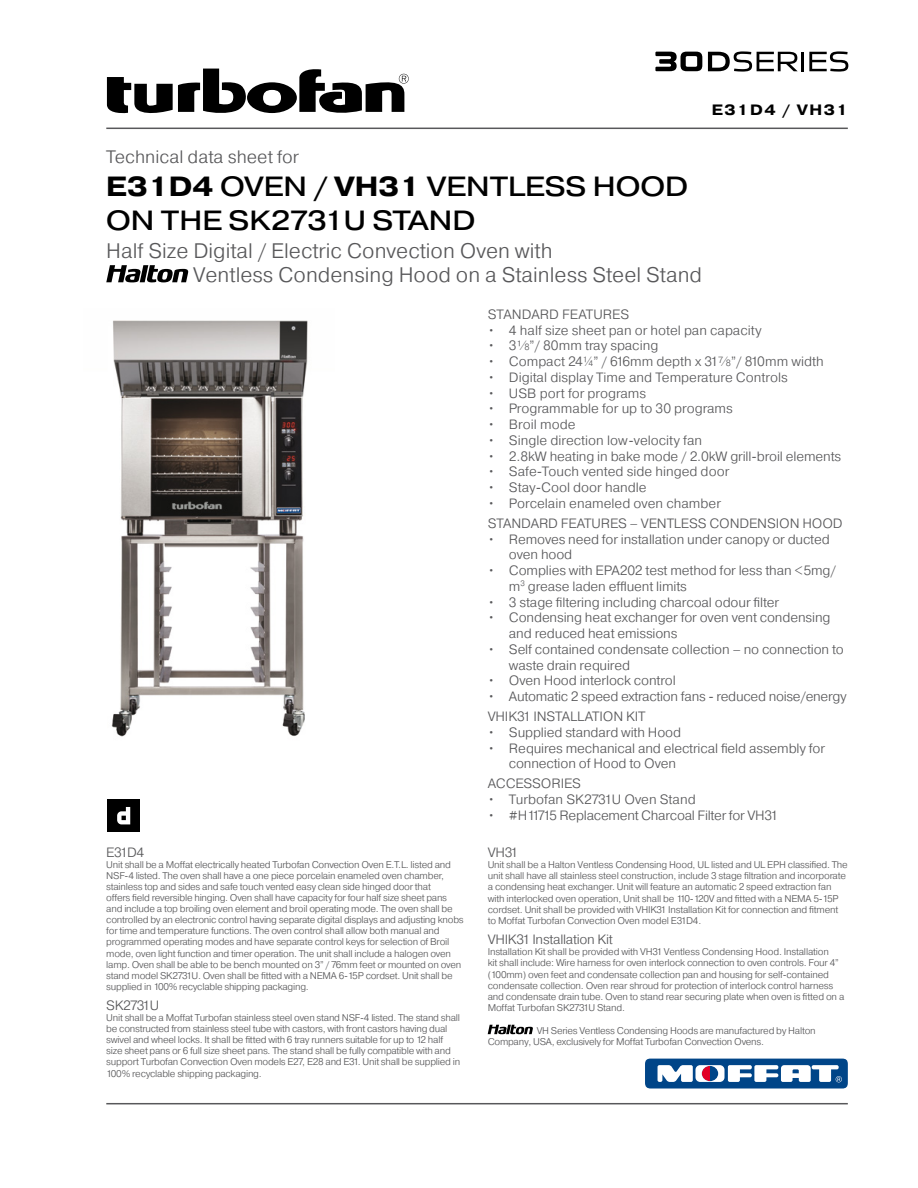
<style>
.page{position:relative;width:918px;height:1188px;background:#fff}
.page>*{position:absolute;margin:0;border:0;box-sizing:border-box;transform-origin:0 0}
.t1{font:27.75px/34.2px "Pragmatica Ext";color:#000}
.t2{font:300 21px/24px "Pragmatica";color:#58585a}
.t3{font:300 18px "Pragmatica";color:#58585a}
.t4{font:700 15px "Pragmatica Ext";letter-spacing:.1em;color:#000}
.t5{font:300 13.5px/15.8px "Pragmatica";letter-spacing:-.01em;color:#58585a}
.t6{font:300 13.5px "Pragmatica";letter-spacing:-.045em;color:#58585a}
.t7{font:300 9.75px/11.1px "Pragmatica";letter-spacing:-.025em;color:#58585a}
.s1{font-weight:700}
.s2{font-size:9px}
</style>
<div class="page">
<svg style="left:708px;top:51px;width:140px;height:21px"></svg>
<svg style="left:655px;top:52px;width:47px;height:19px"></svg>
<svg style="left:645px;top:1059px;width:203px;height:30px"></svg>
<svg style="left:106px;top:265px;width:82px;height:17px"></svg>
<hr style="left:106px;top:1103px;width:742px;height:1px;background:#58585a">
<hr style="left:106px;top:128px;width:742px;height:1px;background:#58585a">
<img style="left:111px;top:320px;width:197px;height:417px">
<svg style="left:107px;top:68px;width:302px;height:46px"></svg>
<div style="left:107px;top:799px;width:33px;height:33px;background:#000"></div>
<svg style="left:117px;top:807px;width:13px;height:17px"></svg>
<svg style="left:488px;top:1025px;width:45px;height:9px"></svg>
<h3 class="t4" style="left:712px;top:100px;width:138px">E31D4 / VH31</h3>
<h3 class="t3" style="left:106px;top:145px;width:194px">Technical data sheet for</h3>
<h1 class="t1" style="left:106px;top:169px;width:583px"><span class="s1">E31D4</span> OVEN / <span class="s1">VH31</span> VENTLESS HOOD<br>ON THE SK2731U STAND</h1>
<h2 class="t2" style="left:193px;top:239px;width:511px;text-indent:-87px">Half Size Digital / Electric Convection Oven with<br>Ventless Condensing Hood on a Stainless Steel Stand</h2>
<h3 class="t5" style="left:488px;top:306px;width:143px">STANDARD FEATURES</h3>
<h3 class="t5" style="left:488px;top:322px;width:275px">• 4 half size sheet pan or hotel pan capacity</h3>
<h3 class="t5" style="left:488px;top:338px;width:172px">• 3¹⁄<span class="s2">8</span>”/ 80mm tray spacing</h3>
<h3 class="t5" style="left:488px;top:353px;width:337px">• Compact 24¼” / 616mm depth x 31<sup>7</sup>⁄<span class="s2">8</span>”/ 810mm width</h3>
<h3 class="t5" style="left:488px;top:369px;width:302px">• Digital display Time and Temperature Controls</h3>
<h3 class="t5" style="left:488px;top:385px;width:160px">• USB port for programs</h3>
<h3 class="t5" style="left:488px;top:401px;width:247px">• Programmable for up to 30 programs</h3>
<h3 class="t5" style="left:488px;top:416px;width:89px">• Broil mode</h3>
<h3 class="t5" style="left:488px;top:432px;width:216px">• Single direction low-velocity fan</h3>
<h3 class="t5" style="left:488px;top:448px;width:355px">• 2.8kW heating in bake mode / 2.0kW grill-broil elements</h3>
<h3 class="t5" style="left:488px;top:464px;width:243px">• Safe-Touch vented side hinged door</h3>
<h3 class="t5" style="left:488px;top:479px;width:161px">• Stay-Cool door handle</h3>
<h3 class="t5" style="left:488px;top:493px;width:357px;line-height:20px">• Porcelain enameled oven chamber<br>STANDARD FEATURES – VENTLESS CONDENSION HOOD</h3>
<h3 class="t5" style="left:509px;top:531px;width:322px;text-indent:-21px">• Removes need for installation under canopy or ducted oven hood</h3>
<h3 class="t5" style="left:509px;top:562px;width:328px;text-indent:-21px">• Complies with EPA202 test method for less than &lt;5mg/ m<sup>3</sup> grease laden effluent limits</h3>
<h3 class="t5" style="left:488px;top:594px;width:293px">• 3 stage filtering including charcoal odour filter</h3>
<h3 class="t5" style="left:509px;top:610px;width:323px;text-indent:-21px">• Condensing heat exchanger for oven vent condensing and reduced heat emissions</h3>
<h3 class="t5" style="left:509px;top:641px;width:337px;text-indent:-21px">• Self contained condensate collection – no connection to waste drain required</h3>
<h3 class="t5" style="left:488px;top:673px;width:190px">• Oven Hood interlock control</h3>
<h3 class="t5" style="left:488px;top:686px;width:360px;line-height:20px">• Automatic 2 speed extraction fans - reduced noise/energy<br>VHIK31 INSTALLATION KIT</h3>
<h3 class="t5" style="left:488px;top:724px;width:195px">• Supplied standard with Hood</h3>
<h3 class="t5" style="left:509px;top:740px;width:318px;text-indent:-21px">• Requires mechanical and electrical field assembly for connection of Hood to Oven</h3>
<h3 class="t5" style="left:488px;top:776px;width:95px">ACCESSORIES</h3>
<h3 class="t5" style="left:488px;top:791px;width:210px">• Turbofan SK2731U Oven Stand</h3>
<h3 class="t5" style="left:488px;top:807px;width:292px">• #H11715 Replacement Charcoal Filter for VH31</h3>
<h3 class="t5" style="left:106px;top:844px;width:39px">E31D4</h3>
<p class="t7" style="left:106px;top:859px;width:359px">Unit shall be a Moffat electrically heated Turbofan Convection Oven E.T.L. listed and NSF-4 listed. The oven shall have a one piece porcelain enameled oven chamber, stainless top and sides and safe touch vented easy clean side hinged door that<br>offers field reversible hinging. Oven shall have capacity for four half size sheet pans and include a top broiling oven element and broil operating mode. The oven shall be controlled by an electronic control having separate digital displays and adjusting knobs for time and temperature functions. The oven control shall allow both manual and programmed operating modes and have separate control keys for selection of Broil mode, oven light function and timer operation. The unit shall include a halogen oven lamp. Oven shall be able to be bench mounted on 3” / 76mm feet or mounted on oven stand model SK2731U. Oven shall be fitted with a NEMA 6-15P cordset. Unit shall be supplied in 100% recyclable shipping packaging.</p>
<h3 class="t6" style="left:106px;top:997px;width:54px">SK2731U</h3>
<p class="t7" style="left:106px;top:1012px;width:355px">Unit shall be a Moffat Turbofan stainless steel oven stand NSF-4 listed. The stand shall be constructed from stainless steel tube with castors, with front castors having dual swivel and wheel locks. It shall be fitted with 6 tray runners suitable for up to 12 half size sheet pans or 6 full size sheet pans. The stand shall be fully compatible with and support Turbofan Convection Oven models E27, E28 and E31. Unit shall be supplied in 100% recyclable shipping packaging.</p>
<h3 class="t5" style="left:488px;top:844px;width:32px">VH31</h3>
<p class="t7" style="left:488px;top:859px;width:362px">Unit shall be a Halton Ventless Condensing Hood, UL listed and UL EPH classified. The unit shall have all stainless steel construction, include 3 stage filtration and incorporate a condensing heat exchanger. Unit will feature an automatic 2 speed extraction fan with interlocked oven operation, Unit shall be 110-120V and fitted with a NEMA 5-15P cordset. Unit shall be provided with VHIK31 Installation Kit for connection and fitment to Moffat Turbofan Convection Oven model E31D4.</p>
<h3 class="t5" style="left:488px;top:931px;width:127px">VHIK31 Installation Kit</h3>
<p class="t7" style="left:488px;top:946px;width:358px">Installation Kit shall be provided with VH31 Ventless Condensing Hood. Installation<br>kit shall include: Wire harness for oven interlock connection to oven controls. Four 4” (100mm) oven feet and condensate collection pan and housing for self-contained condensate collection. Oven rear shroud for protection of interlock control harness and condensate drain tube. Oven to stand rear securing plate when oven is fitted on a Moffat Turbofan SK2731U Stand.</p>
<p class="t7" style="left:488px;top:1025px;width:330px;text-indent:49px">VH Series Ventless Condensing Hoods are manufactured by Halton<br>Company, USA, exclusively for Moffat Turbofan Convection Ovens.</p>
</div>
